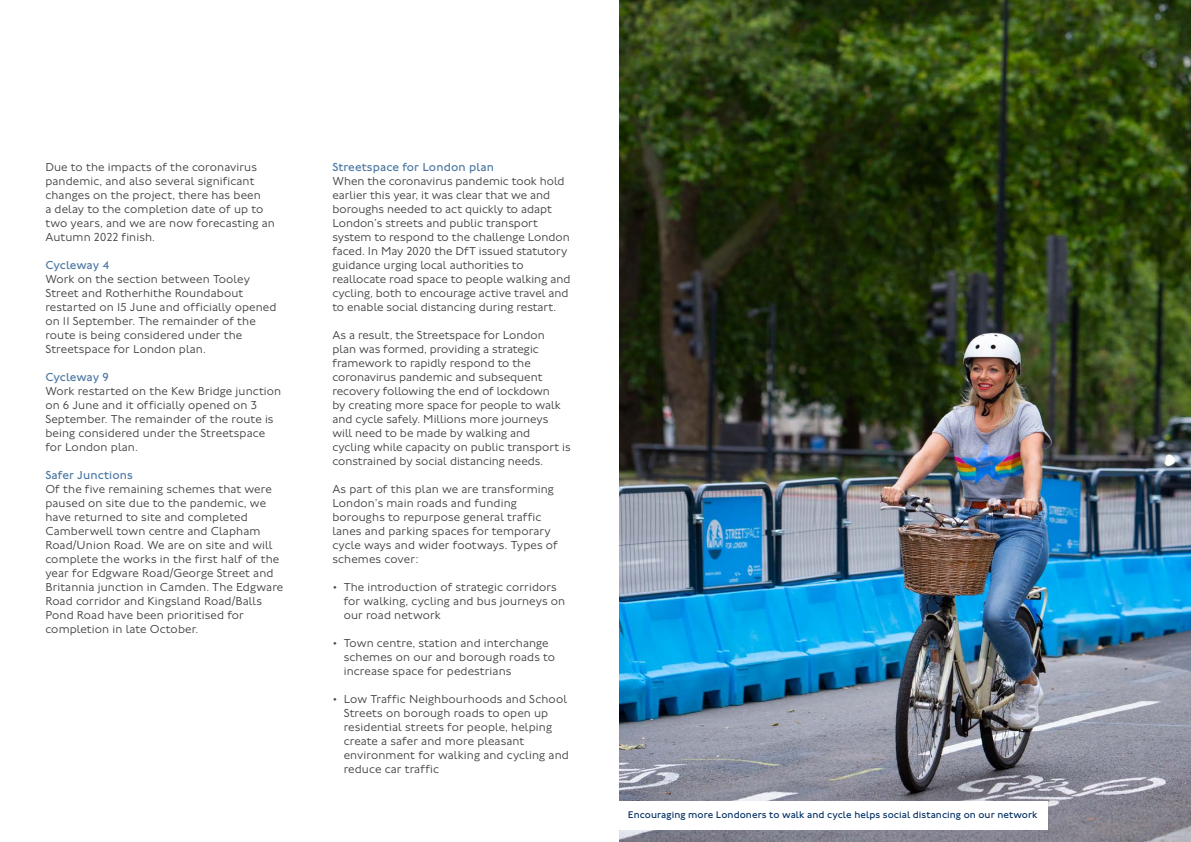
<style>
.page{position:relative;width:1191px;height:842px;background:#fff}
.page>*{position:absolute;margin:0;border:0;box-sizing:border-box;transform-origin:0 0}
.Body_12_14_P{font:300 12px/14px "Johnston 100";letter-spacing:.005em;color:#414042}
.Body_Sub-heading_12_14_Blue_H5{font:12px "Johnston 100";letter-spacing:.01em;color:#4c78a2}
.PictureCaption_10_12_P{font:10px "Johnston 100";letter-spacing:.005em;color:#002e63}
</style>
<div class="page">
<img style="left:619px;top:0;width:572px;height:842px">
<div style="left:619px;top:801px;width:427px;height:28px;background:#fff"></div>
<p class="Body_12_14_P" style="left:45px;top:161px;width:231px">Due to the impacts of the coronavirus pandemic, and also several significant changes on the project, there has been<br>a delay to the completion date of up to two years, and we are now forecasting an Autumn 2022 finish.</p>
<h5 class="Body_Sub-heading_12_14_Blue_H5" style="left:45px;top:259px;width:66px">Cycleway 4</h5>
<p class="Body_12_14_P" style="left:45px;top:273px;width:233px">Work on the section between Tooley Street and Rotherhithe Roundabout restarted on 15 June and officially opened on 11 September. The remainder of the route is being considered under the Streetspace for London plan.</p>
<h5 class="Body_Sub-heading_12_14_Blue_H5" style="left:45px;top:371px;width:65px">Cycleway 9</h5>
<p class="Body_12_14_P" style="left:45px;top:385px;width:237px">Work restarted on the Kew Bridge junction on 6 June and it officially opened on 3<br>September. The remainder of the route is being considered under the Streetspace for London plan.</p>
<h5 class="Body_Sub-heading_12_14_Blue_H5" style="left:45px;top:469px;width:89px">Safer Junctions</h5>
<p class="Body_12_14_P" style="left:45px;top:483px;width:239px">Of the five remaining schemes that were paused on site due to the pandemic, we have returned to site and completed Camberwell town centre and Clapham Road/Union Road. We are on site and will complete the works in the first half of the year for Edgware Road/George Street and Britannia junction in Camden. The Edgware Road corridor and Kingsland Road/Balls Pond Road have been prioritised for completion in late October.</p>
<h5 class="Body_Sub-heading_12_14_Blue_H5" style="left:332px;top:161px;width:163px">Streetspace for London plan</h5>
<p class="Body_12_14_P" style="left:332px;top:175px;width:239px">When the coronavirus pandemic took hold earlier this year, it was clear that we and boroughs needed to act quickly to adapt London’s streets and public transport system to respond to the challenge London faced. In May 2020 the DfT issued statutory guidance urging local authorities to reallocate road space to people walking and cycling, both to encourage active travel and to enable social distancing during restart.</p>
<p class="Body_12_14_P" style="left:332px;top:329px;width:240px">As a result, the Streetspace for London plan was formed, providing a strategic framework to rapidly respond to the coronavirus pandemic and subsequent recovery following the end of lockdown<br>by creating more space for people to walk and cycle safely. Millions more journeys will need to be made by walking and cycling while capacity on public transport is constrained by social distancing needs.</p>
<p class="Body_12_14_P" style="left:332px;top:483px;width:227px">As part of this plan we are transforming London’s main roads and funding boroughs to repurpose general traffic lanes and parking spaces for temporary cycle ways and wider footways. Types of schemes cover:</p>
<p class="Body_12_14_P" style="left:344px;top:581px;width:223px;text-indent:-11px">• The introduction of strategic corridors for walking, cycling and bus journeys on our road network</p>
<p class="Body_12_14_P" style="left:344px;top:637px;width:213px;text-indent:-11px">• Town centre, station and interchange schemes on our and borough roads to increase space for pedestrians</p>
<p class="Body_12_14_P" style="left:344px;top:693px;width:227px;text-indent:-11px">• Low Traffic Neighbourhoods and School Streets on borough roads to open up residential streets for people, helping create a safer and more pleasant environment for walking and cycling and reduce car traffic</p>
<p class="PictureCaption_10_12_P" style="left:628px;top:809px;width:411px">Encouraging more Londoners to walk and cycle helps social distancing on our network</p>
</div>
